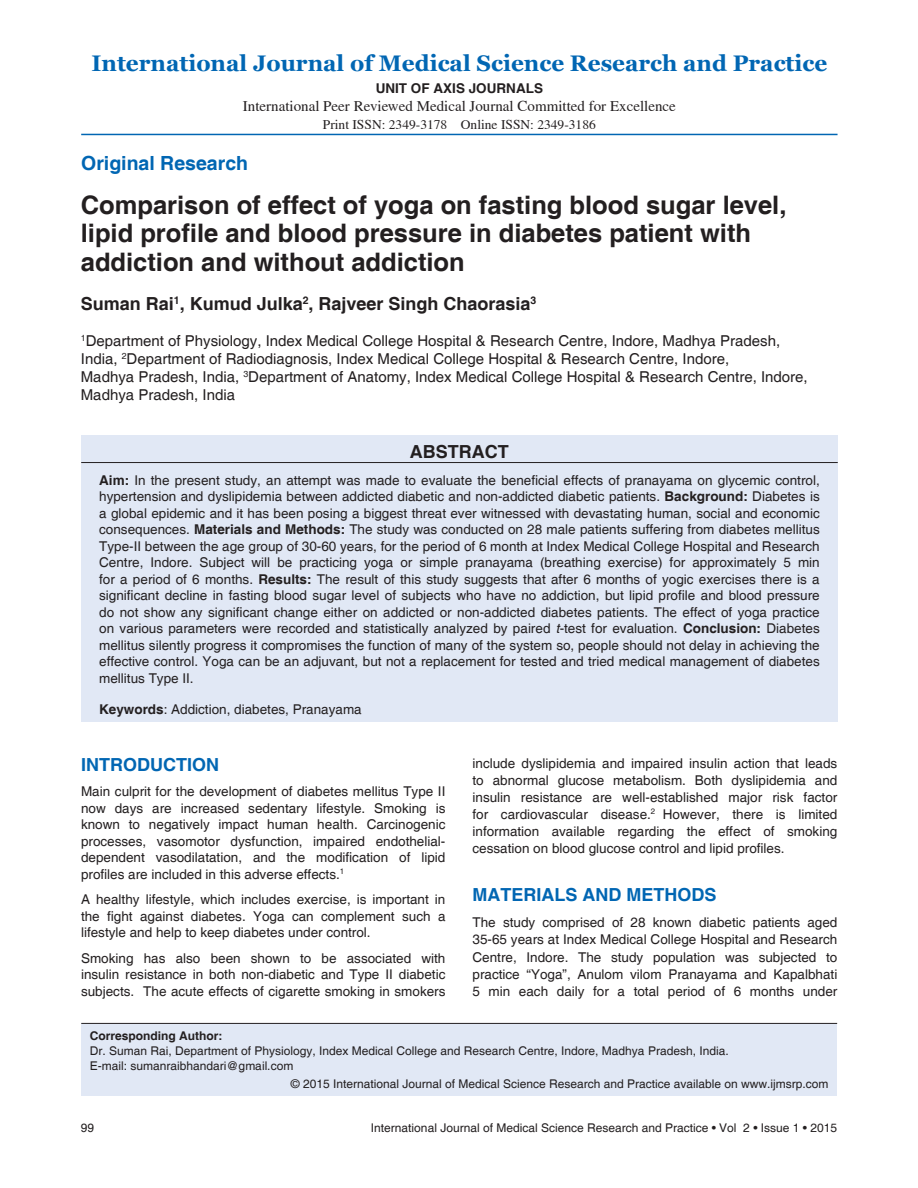
<style>
.page{position:relative;width:918px;height:1188px;background:#fff}
.page>*{position:absolute;margin:0;border:0;box-sizing:border-box;transform-origin:0 0}
.AT{font:700 25.5px/28.5px "Helvetica";color:#231f20}
.t1{font:700 22.5px "Georgia";color:#0166b3}
.AH{font:700 19.5px "Helvetica";color:#0166b3}
.AU{font:700 18px "Helvetica";color:#231f20}
.t2{font:700 18px "Helvetica";color:#0166b3}
.ABSH{font:700 18px "Helvetica";color:#231f20}
.AFF{font:15px/18px "Helvetica";color:#231f20}
.t3{font:15px "Times";color:#231f20}
.ABS{font:13.5px/16.5px "Helvetica";color:#231f20;text-align:justify}
.TX{font:13.5px/17.1px "Helvetica";color:#231f20;text-align:justify}
.t4{font:13.5px "Times";color:#231f20}
.KWD{font:13.5px "Helvetica";color:#231f20}
.t5{font:700 13.5px "Helvetica";color:#231f20}
.ADD{font:12px/15px "Helvetica";color:#231f20}
.CR{font:12px "Helvetica";color:#231f20}
.RF{font:12px "Helvetica";color:#231f20}
.s1{font-weight:700}
.s2{font-style:italic}
</style>
<div class="page">
<hr style="left:81px;top:134px;width:757px;height:1px;background:#0166b3">
<div style="left:81px;top:1024px;width:756px;height:72px;background:#e1e8f5"></div>
<hr style="left:81px;top:1023px;width:756px;height:1px;background:#231f20">
<div style="left:81px;top:436px;width:757px;height:286px;background:#e1e8f5"></div>
<hr style="left:81px;top:462px;width:757px;height:1px;background:#231f20">
<h2 class="t1" style="left:91px;top:48px;width:737px">International Journal of Medical Science Research and Practice</h2>
<p class="t5" style="left:376px;top:80px;width:169px">UNIT OF AXIS JOURNALS</p>
<p class="t3" style="left:243px;top:98px;width:434px">International Peer Reviewed Medical Journal Committed for Excellence</p>
<p class="t4" style="left:323px;top:117px;width:275px">Print ISSN: 2349-3178 Online ISSN: 2349-3186</p>
<p class="AH" style="left:81px;top:151px;width:168px">Original Research</p>
<p class="AT" style="left:81px;top:192px;width:707px">Comparison of effect of yoga on fasting blood sugar level, lipid profile and blood pressure in diabetes patient with addiction and without addiction</p>
<p class="AU" style="left:81px;top:292px;width:457px">Suman Rai<sup>1</sup>, Kumud Julka<sup>2</sup>, Rajveer Singh Chaorasia<sup>3</sup></p>
<p class="AFF" style="left:81px;top:332px;width:728px"><sup>1</sup>Department of Physiology, Index Medical College Hospital &amp; Research Centre, Indore, Madhya Pradesh, India, <sup>2</sup>Department of Radiodiagnosis, Index Medical College Hospital &amp; Research Centre, Indore,<br>Madhya Pradesh, India, <sup>3</sup>Department of Anatomy, Index Medical College Hospital &amp; Research Centre, Indore, Madhya Pradesh, India</p>
<p class="ABSH" style="left:410px;top:440px;width:100px">ABSTRACT</p>
<p class="ABS" style="left:99px;top:472px;width:722px"><span class="s1">Aim:</span> In the present study, an attempt was made to evaluate the beneficial effects of pranayama on glycemic control, hypertension and dyslipidemia between addicted diabetic and non-addicted diabetic patients. <span class="s1">Background:</span> Diabetes is a global epidemic and it has been posing a biggest threat ever witnessed with devastating human, social and economic consequences. <span class="s1">Materials and Methods:</span> The study was conducted on 28 male patients suffering from diabetes mellitus Type-II between the age group of 30-60 years, for the period of 6 month at Index Medical College Hospital and Research Centre, Indore. Subject will be practicing yoga or simple pranayama (breathing exercise) for approximately 5 min for a period of 6 months. <span class="s1">Results:</span> The result of this study suggests that after 6 months of yogic exercises there is a significant decline in fasting blood sugar level of subjects who have no addiction, but lipid profile and blood pressure do not show any significant change either on addicted or non-addicted diabetes patients. The effect of yoga practice on various parameters were recorded and statistically analyzed by paired <span class="s2">t</span>-test for evaluation. <span class="s1">Conclusion:</span> Diabetes mellitus silently progress it compromises the function of many of the system so, people should not delay in achieving the effective control. Yoga can be an adjuvant, but not a replacement for tested and tried medical management of diabetes mellitus Type II.</p>
<p class="KWD" style="left:99px;top:702px;width:264px"><span class="s1">Keywords</span>: Addiction, diabetes, Pranayama</p>
<h1 class="t2" style="left:81px;top:753px;width:139px">INTRODUCTION</h1>
<p class="TX" style="left:81px;top:784px;width:366px;line-height:16.5px">Main culprit for the development of diabetes mellitus Type II now days are increased sedentary lifestyle. Smoking is known to negatively impact human health. Carcinogenic processes, vasomotor dysfunction, impaired endothelial&shy;dependent vasodilatation, and the modification of lipid profiles are included in this adverse effects.<sup>1</sup></p>
<p class="TX" style="left:81px;top:892px;width:366px;line-height:16.5px">A healthy lifestyle, which includes exercise, is important in the fight against diabetes. Yoga can complement such a lifestyle and help to keep diabetes under control.</p>
<p class="TX" style="left:81px;top:950px;width:366px;line-height:16.5px">Smoking has also been shown to be associated with insulin resistance in both non-diabetic and Type II diabetic subjects. The acute effects of cigarette smoking in smokers</p>
<p class="TX" style="left:472px;top:755px;width:366px">include dyslipidemia and impaired insulin action that leads to abnormal glucose metabolism. Both dyslipidemia and insulin resistance are well-established major risk factor for cardiovascular disease.<sup>2</sup> However, there is limited information available regarding the effect of smoking cessation on blood glucose control and lipid profiles.</p>
<h1 class="t2" style="left:472px;top:884px;width:245px">MATERIALS AND METHODS</h1>
<p class="TX" style="left:472px;top:915px;width:366px">The study comprised of 28 known diabetic patients aged 35-65 years at Index Medical College Hospital and Research Centre, Indore. The study population was subjected to practice “Yoga”, Anulom vilom Pranayama and Kapalbhati 5 min each daily for a total period of 6 months under</p>
<p class="ADD" style="left:90px;top:1029px;width:640px"><span class="s1">Corresponding Author:<br></span>Dr. Suman Rai, Department of Physiology, Index Medical College and Research Centre, Indore, Madhya Pradesh, India.<br>E-mail: sumanraibhandari@gmail.com</p>
<p class="CR" style="left:291px;top:1077px;width:539px">© 2015 International Journal of Medical Science Research and Practice available on www.ijmsrp.com</p>
<p class="RF" style="left:81px;top:1121px;width:15px">99</p>
<p class="RF" style="left:371px;top:1121px;width:468px">International Journal of Medical Science Research and Practice • Vol 2 • Issue 1 • 2015</p>
</div>
